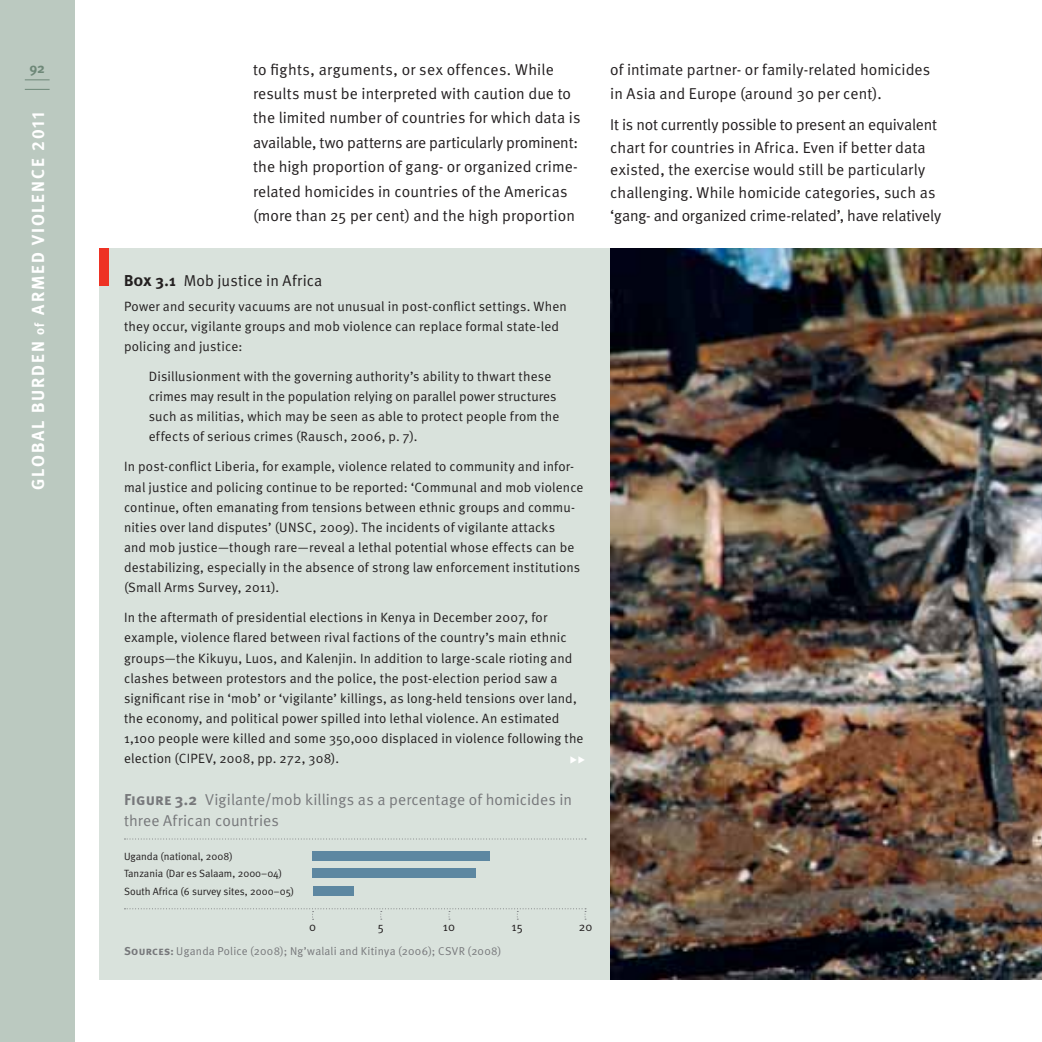
<style>
.page{position:relative;width:1042px;height:1042px;background:#fff}
.page>*{position:absolute;margin:0;border:0;box-sizing:border-box;transform-origin:0 0}
.t1{font:700 17.5px "Meta";letter-spacing:.11em;color:#fff}
.t2{font:15.75px/24.5px "Meta Normal";color:#231f20}
.t3{font:15.75px/21px "Meta Normal";letter-spacing:.005em;color:#77787b}
.t4{font:700 14px "Meta";color:#6e8878}
.t5{font:13.47px/20.1px "Meta Normal";letter-spacing:.01em;color:#231f20}
.t6{font:12.25px "Meta Normal";color:#231f20}
.t7{font:11.38px "Meta Normal";letter-spacing:.02em;color:#77787b}
.t8{font:10.5px/17.5px "Meta Normal";color:#231f20}
.s1{font-size:13.12px}
.s2{font-family:"Meta Bold Caps Expert";font-weight:400}
.s3{font-family:"Meta";font-weight:700}
.s4{font-family:"Meta Bold Caps"}
</style>
<div class="page">
<div style="left:0;top:0;width:74px;height:1042px;background:#bbc9c0"></div>
<svg style="left:25px;top:80px;width:25px;height:1px"></svg>
<svg style="left:25px;top:89px;width:25px;height:1px"></svg>
<div style="left:99px;top:248px;width:943px;height:732px;background:#d9e2dc"></div>
<div style="left:99px;top:248px;width:10px;height:37px;background:#ee3224"></div>
<svg style="left:124px;top:838px;width:462px;height:1px"></svg>
<div style="left:313px;top:851px;width:177px;height:10px;background:#5d87a1"></div>
<div style="left:313px;top:868px;width:163px;height:10px;background:#5d87a1"></div>
<div style="left:313px;top:885px;width:40px;height:10px;background:#5d87a1"></div>
<svg style="left:124px;top:908px;width:462px;height:12px"></svg>
<img style="left:610px;top:248px;width:432px;height:732px">
<p class="t4" style="left:29px;top:63px;width:17px">92</p>
<p class="t1" style="left:31px;top:490px;width:379px;rotate:-90deg">GLOBAL BURDEN <span class="s1">of</span> ARMED VIOLENCE <span class="s2">2011</span></p>
<p class="t2" style="left:253px;top:58px;width:329px">to fights, arguments, or sex offences. While results must be interpreted with caution due to the limited number of countries for which data is available, two patterns are particularly prominent: the high proportion of gang- or organized crime&shy;related homicides in countries of the Americas (more than 25 per cent) and the high proportion</p>
<p class="t2" style="left:610px;top:58px;width:321px">of intimate partner- or family-related homicides in Asia and Europe (around 30 per cent).</p>
<p class="t2" style="left:610px;top:114px;width:332px;line-height:22.8px">It is not currently possible to present an equivalent chart for countries in Africa. Even if better data existed, the exercise would still be particularly challenging. While homicide categories, such as ‘gang- and organized crime-related’, have relatively</p>
<p class="t2" style="left:124px;top:269px;width:200px"><span class="s3">B</span><span class="s4">ox 3.</span><span class="s3">1</span> Mob justice in Africa</p>
<p class="t5" style="left:124px;top:297px;width:444px">Power and security vacuums are not unusual in post-conflict settings. When they occur, vigilante groups and mob violence can replace formal state-led policing and justice:</p>
<p class="t5" style="left:149px;top:367px;width:412px">Disillusionment with the governing authority’s ability to thwart these crimes may result in the population relying on parallel power structures such as militias, which may be seen as able to protect people from the effects of serious crimes (Rausch, 2006, p. 7).</p>
<p class="t5" style="left:124px;top:458px;width:461px">In post-conflict Liberia, for example, violence related to community and infor&shy;mal justice and policing continue to be reported: ‘Communal and mob violence continue, often emanating from tensions between ethnic groups and commu&shy;nities over land disputes’ (UNSC, 2009). The incidents of vigilante attacks<br>and mob justice—though rare—reveal a lethal potential whose effects can be destabilizing, especially in the absence of strong law enforcement institutions (Small Arms Survey, 2011).</p>
<p class="t5" style="left:124px;top:608px;width:461px">In the aftermath of presidential elections in Kenya in December 2007, for example, violence flared between rival factions of the country’s main ethnic groups—the Kikuyu, Luos, and Kalenjin. In addition to large-scale rioting and clashes between protestors and the police, the post-election period saw a significant rise in ‘mob’ or ‘vigilante’ killings, as long-held tensions over land, the economy, and political power spilled into lethal violence. An estimated 1,100 people were killed and some 350,000 displaced in violence following the election (CIPEV, 2008, pp. 272, 308).</p>
<p class="t3" style="left:124px;top:790px;width:450px"><span class="s4">Figure</span> <span class="s3">3.2</span> Vigilante/mob killings as a percentage of homicides in three African countries</p>
<p class="t8" style="left:124px;top:848px;width:172px">Uganda (national, 2008)<br>Tanzania (Dar es Salaam, 2000–04)<br>South Africa (6 survey sites, 2000–05)</p>
<p class="t6" style="left:309px;top:922px;width:8px">0</p>
<p class="t6" style="left:378px;top:922px;width:8px">5</p>
<p class="t6" style="left:443px;top:922px;width:14px">10</p>
<p class="t6" style="left:512px;top:922px;width:13px">15</p>
<p class="t6" style="left:579px;top:922px;width:15px">20</p>
<p class="t7" style="left:124px;top:947px;width:379px"><span class="s4">Sources</span><span class="s3">:</span> Uganda Police (2008); Ng’walali and Kitinya (2006); CSVR (2008)</p>
</div>
